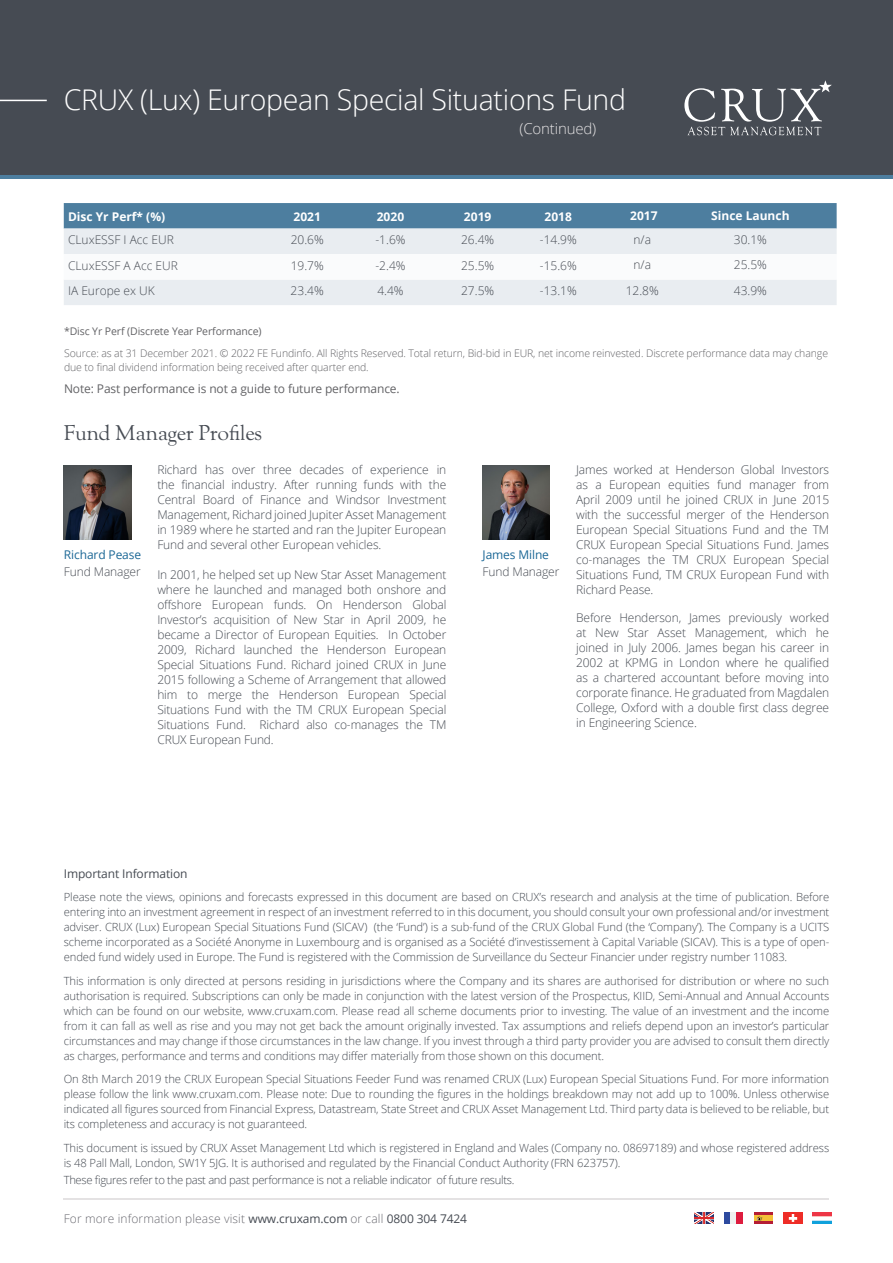
<style>
.page{position:relative;width:893px;height:1263px;background:#fff}
.page>*{position:absolute;margin:0;border:0;box-sizing:border-box;transform-origin:0 0}
.t1{font:300 28.5px "Open Sans";letter-spacing:-.01em;color:#fff}
.t2{font:21px "LTC Goudy Oldstyle Pro";letter-spacing:-.02em;color:#464b53}
.t3{font:300 15px "Open Sans";letter-spacing:-.01em;color:#e4e2e3}
.Table{font:300 12px/15px "Open Sans";letter-spacing:-.01em;color:#464b53;text-align:justify}
.t4{font:300 12px "Open Sans";letter-spacing:.01em;color:#6a6a71}
.t5{font:12px "Open Sans";letter-spacing:-.01em;color:#636366}
.Tablet_top{font:700 12px "Open Sans";color:#fff}
.t6{font:12px "Open Sans";letter-spacing:-.01em;color:#1c6896}
.t7{font:12px "Open Sans";letter-spacing:-.01em;color:#464b53}
.t8{font:300 11.25px/15px "Open Sans";letter-spacing:-.01em;color:#464b53;text-align:justify}
.t9{font:300 11.25px "Open Sans";letter-spacing:-.03em;color:#464b53}
.t10{font:300 10.5px/13.5px "Open Sans";letter-spacing:-.01em;color:#636366}
.t11{font:10.5px "Open Sans";letter-spacing:-.01em;color:#636366}
.s1{font-weight:400;color:#464b53}
</style>
<div class="page">
<div style="left:0;top:0;width:893px;height:175px;background:#464b53"></div>
<svg style="left:684px;top:80px;width:148px;height:55px"></svg>
<hr style="left:0;top:175px;width:893px;height:4px;background:#4d7e9f">
<img style="left:483px;top:465px;width:67px;height:74px">
<img style="left:64px;top:465px;width:67px;height:74px">
<hr style="left:0;top:100px;width:47px;height:1px;background:#fff">
<hr style="left:64px;top:1198px;width:765px;height:2px;background:#e4e2e3">
<svg style="left:64px;top:203px;width:773px;height:26px;background:#5181a1"></svg>
<div style="left:64px;top:229px;width:773px;height:76px;background:#e9edf1"></div>
<svg style="left:64px;top:254px;width:773px;height:26px"></svg>
<div style="left:724px;top:1213px;width:6px;height:11px;background:#2d4a9f"></div>
<div style="left:730px;top:1213px;width:7px;height:11px;background:#eff1f0"></div>
<div style="left:737px;top:1213px;width:6px;height:11px;background:#de1c3e"></div>
<div style="left:754px;top:1213px;width:19px;height:11px;background:#b51d35"></div>
<div style="left:754px;top:1215px;width:19px;height:6px;background:#f4c037"></div>
<svg style="left:757px;top:1216px;width:5px;height:5px"></svg>
<svg style="left:695px;top:1213px;width:19px;height:11px"></svg>
<svg style="left:783px;top:1213px;width:19px;height:11px"></svg>
<img style="left:813px;top:1213px;width:19px;height:11px">
<p class="t1" style="left:64px;top:80px;width:564px">CRUX (Lux) European Special Situations Fund</p>
<p class="t3" style="left:519px;top:119px;width:78px">(Continued)</p>
<p class="Tablet_top" style="left:68px;top:209px;width:99px">Disc Yr Perf* (%)</p>
<p class="Tablet_top" style="left:293px;top:209px;width:29px">2021</p>
<p class="Tablet_top" style="left:377px;top:209px;width:29px">2020</p>
<p class="Tablet_top" style="left:464px;top:209px;width:29px">2019</p>
<p class="Tablet_top" style="left:545px;top:209px;width:29px">2018</p>
<p class="Tablet_top" style="left:630px;top:208px;width:29px">2017</p>
<p class="Tablet_top" style="left:711px;top:208px;width:80px">Since Launch</p>
<p class="Table" style="left:68px;top:232px;width:107px">CLuxESSF I Acc EUR</p>
<p class="Table" style="left:291px;top:232px;width:35px">20.6%</p>
<p class="Table" style="left:375px;top:232px;width:32px">-1.6%</p>
<p class="Table" style="left:461px;top:232px;width:35px">26.4%</p>
<p class="Table" style="left:540px;top:232px;width:38px">-14.9%</p>
<p class="Table" style="left:633px;top:232px;width:19px">n/a</p>
<p class="Table" style="left:734px;top:232px;width:35px">30.1%</p>
<p class="Table" style="left:68px;top:257px;width:111px">CLuxESSF A Acc EUR</p>
<p class="Table" style="left:291px;top:257px;width:35px">19.7%</p>
<p class="Table" style="left:375px;top:257px;width:32px">-2.4%</p>
<p class="Table" style="left:461px;top:257px;width:35px">25.5%</p>
<p class="Table" style="left:540px;top:257px;width:38px">-15.6%</p>
<p class="Table" style="left:633px;top:257px;width:19px">n/a</p>
<p class="Table" style="left:734px;top:257px;width:35px">25.5%</p>
<p class="Table" style="left:68px;top:283px;width:88px">IA Europe ex UK</p>
<p class="Table" style="left:291px;top:283px;width:35px">23.4%</p>
<p class="Table" style="left:377px;top:283px;width:28px">4.4%</p>
<p class="Table" style="left:461px;top:283px;width:35px">27.5%</p>
<p class="Table" style="left:540px;top:283px;width:38px">-13.1%</p>
<p class="Table" style="left:626px;top:283px;width:35px">12.8%</p>
<p class="Table" style="left:734px;top:283px;width:35px">43.9%</p>
<p class="t11" style="left:64px;top:324px;width:199px">*Disc Yr Perf (Discrete Year Performance)</p>
<p class="t10" style="left:64px;top:346px;width:765px">Source: as at 31 December 2021. © 2022 FE Fundinfo. All Rights Reserved. Total return, Bid-bid in EUR, net income reinvested. Discrete performance data may change due to final dividend information being received after quarter end.</p>
<p class="t5" style="left:64px;top:380px;width:337px">Note: Past performance is not a guide to future performance.</p>
<p class="t2" style="left:64px;top:421px;width:200px">Fund Manager Profiles</p>
<p class="t6" style="left:64px;top:546px;width:79px">Richard Pease</p>
<p class="Table" style="left:64px;top:563px;width:78px">Fund Manager</p>
<p class="Table" style="left:157px;top:462px;width:291px">Richard has over three decades of experience in the financial industry. After running funds with the Central Board of Finance and Windsor Investment Management, Richard joined Jupiter Asset Management in 1989 where he started and ran the Jupiter European Fund and several other European vehicles.</p>
<p class="Table" style="left:157px;top:567px;width:291px">In 2001, he helped set up New Star Asset Management where he launched and managed both onshore and offshore European funds. On Henderson Global Investor’s acquisition of New Star in April 2009, he became a Director of European Equities. In October 2009, Richard launched the Henderson European Special Situations Fund. Richard joined CRUX in June 2015 following a Scheme of Arrangement that allowed him to merge the Henderson European Special Situations Fund with the TM CRUX European Special Situations Fund. Richard also co-manages the TM CRUX European Fund.</p>
<p class="t6" style="left:483px;top:547px;width:68px">James Milne</p>
<p class="Table" style="left:483px;top:564px;width:78px">Fund Manager</p>
<p class="Table" style="left:576px;top:462px;width:255px">James worked at Henderson Global Investors as a European equities fund manager from April 2009 until he joined CRUX in June 2015 with the successful merger of the Henderson European Special Situations Fund and the TM CRUX European Special Situations Fund. James co-manages the TM CRUX European Special Situations Fund, TM CRUX European Fund with Richard Pease.</p>
<p class="Table" style="left:576px;top:610px;width:255px">Before Henderson, James previously worked at New Star Asset Management, which he joined in July 2006. James began his career in 2002 at KPMG in London where he qualified as a chartered accountant before moving into corporate finance. He graduated from Magdalen College, Oxford with a double first class degree in Engineering Science.</p>
<p class="t7" style="left:64px;top:865px;width:125px">Important Information</p>
<p class="t8" style="left:64px;top:889px;width:767px">Please note the views, opinions and forecasts expressed in this document are based on CRUX’s research and analysis at the time of publication. Before entering into an investment agreement in respect of an investment referred to in this document, you should consult your own professional and/or investment adviser. CRUX (Lux) European Special Situations Fund (SICAV) (the ‘Fund’) is a sub-fund of the CRUX Global Fund (the ‘Company’). The Company is a UCITS scheme incorporated as a Société Anonyme in Luxembourg and is organised as a Société d’investissement à Capital Variable (SICAV). This is a type of open&shy;ended fund widely used in Europe. The Fund is registered with the Commission de Surveillance du Secteur Financier under registry number 11083.</p>
<p class="t8" style="left:64px;top:973px;width:767px">This information is only directed at persons residing in jurisdictions where the Company and its shares are authorised for distribution or where no such authorisation is required. Subscriptions can only be made in conjunction with the latest version of the Prospectus, KIID, Semi-Annual and Annual Accounts which can be found on our website, www.cruxam.com. Please read all scheme documents prior to investing. The value of an investment and the income from it can fall as well as rise and you may not get back the amount originally invested. Tax assumptions and reliefs depend upon an investor’s particular circumstances and may change if those circumstances in the law change. If you invest through a third party provider you are advised to consult them directly as charges, performance and terms and conditions may differ materially from those shown on this document.</p>
<p class="t8" style="left:64px;top:1071px;width:767px">On 8th March 2019 the CRUX European Special Situations Feeder Fund was renamed CRUX (Lux) European Special Situations Fund. For more information please follow the link www.cruxam.com. Please note: Due to rounding the figures in the holdings breakdown may not add up to 100%. Unless otherwise indicated all figures sourced from Financial Express, Datastream, State Street and CRUX Asset Management Ltd. Third party data is believed to be reliable, but its completeness and accuracy is not guaranteed.</p>
<p class="t8" style="left:64px;top:1140px;width:767px">This document is issued by CRUX Asset Management Ltd which is registered in England and Wales (Company no. 08697189) and whose registered address is 48 Pall Mall, London, SW1Y 5JG. It is authorised and regulated by the Financial Conduct Authority (FRN 623757).</p>
<p class="t9" style="left:64px;top:1172px;width:452px">These figures refer to the past and past performance is not a reliable indicator of future results.</p>
<p class="t4" style="left:64px;top:1211px;width:405px">For more information please visit <span class="s1">www.cruxam.com</span> or call <span class="s1">0800 304 7424</span></p>
</div>
